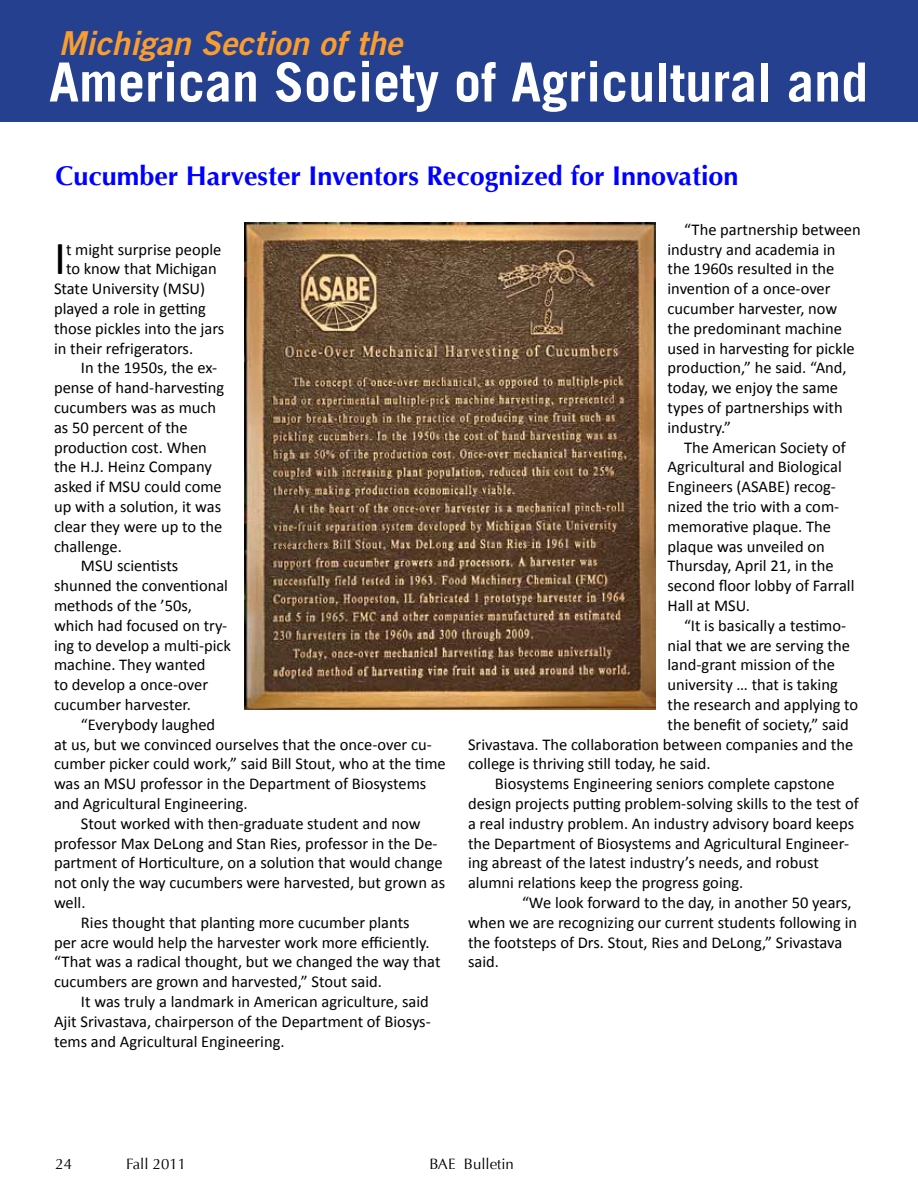
<style>
.page{position:relative;width:918px;height:1188px;background:#fff}
.page>*{position:absolute;margin:0;border:0;box-sizing:border-box;transform-origin:0 0}
.t1{font:700 54px "Trade Gothic";color:#fff}
.t2{font:47.7px "Calibri";color:#000}
.t3{font:italic 33px "Trade Gothic Bold Two";color:#f99d31}
.t4{font:700 27px "Optima";color:#00f}
.t5{font:16.5px/19.8px "Calibri";color:#000}
.t6{font:15px "Optima";color:#000}
</style>
<div class="page">
<div style="left:0;top:0;width:918px;height:122px;background:#25408f"></div>
<img style="left:245px;top:222px;width:410px;height:488px">
<h3 class="t3" style="left:58px;top:23px;width:345px">Michigan Section of the</h3>
<h1 class="t1" style="left:49px;top:49px;width:821px">American Society of Agricultural and</h1>
<h3 class="t4" style="left:55px;top:160px;width:685px">Cucumber Harvester Inventors Recognized for Innovation</h3>
<h2 class="t2" style="left:54px;top:229px;width:14px">I</h2>
<p class="t5" style="left:66px;top:239px;width:157px">t might surprise people</p>
<p class="t5" style="left:66px;top:258px;width:152px">to know that Michigan</p>
<p class="t5" style="left:54px;top:278px;width:153px">State University (MSU)</p>
<p class="t5" style="left:54px;top:298px;width:153px">played a role in getting</p>
<p class="t5" style="left:54px;top:318px;width:172px">those pickles into the jars</p>
<p class="t5" style="left:54px;top:338px;width:141px">in their refrigerators.</p>
<p class="t5" style="left:81px;top:357px;width:138px">In the 1950s, the ex-</p>
<p class="t5" style="left:54px;top:377px;width:172px">pense of hand-harvesting</p>
<p class="t5" style="left:54px;top:397px;width:164px">cucumbers was as much</p>
<p class="t5" style="left:54px;top:417px;width:135px">as 50 percent of the</p>
<p class="t5" style="left:54px;top:437px;width:154px">production cost. When</p>
<p class="t5" style="left:54px;top:456px;width:160px">the H.J. Heinz Company</p>
<p class="t5" style="left:54px;top:476px;width:169px">asked if MSU could come</p>
<p class="t5" style="left:54px;top:496px;width:169px">up with a solution, it was</p>
<p class="t5" style="left:54px;top:516px;width:170px">clear they were up to the</p>
<p class="t5" style="left:54px;top:536px;width:70px">challenge.</p>
<p class="t5" style="left:81px;top:555px;width:99px">MSU scientists</p>
<p class="t5" style="left:54px;top:575px;width:176px">shunned the conventional</p>
<p class="t5" style="left:54px;top:595px;width:140px">methods of the ’50s,</p>
<p class="t5" style="left:54px;top:615px;width:175px">which had focused on try-</p>
<p class="t5" style="left:54px;top:635px;width:178px">ing to develop a multi-pick</p>
<p class="t5" style="left:54px;top:654px;width:153px">machine. They wanted</p>
<p class="t5" style="left:54px;top:674px;width:156px">to develop a once-over</p>
<p class="t5" style="left:54px;top:694px;width:138px">cucumber harvester.</p>
<p class="t5" style="left:81px;top:714px;width:136px">“Everybody laughed</p>
<p class="t5" style="left:54px;top:734px;width:379px">at us, but we convinced ourselves that the once-over cu-</p>
<p class="t5" style="left:54px;top:753px;width:393px">cumber picker could work,” said Bill Stout, who at the time</p>
<p class="t5" style="left:54px;top:773px;width:374px">was an MSU professor in the Department of Biosystems</p>
<p class="t5" style="left:54px;top:793px;width:195px">and Agricultural Engineering.</p>
<p class="t5" style="left:81px;top:813px;width:341px">Stout worked with then-graduate student and now</p>
<p class="t5" style="left:54px;top:833px;width:385px">professor Max DeLong and Stan Ries, professor in the De-</p>
<p class="t5" style="left:54px;top:852px;width:390px">partment of Horticulture, on a solution that would change</p>
<p class="t5" style="left:54px;top:872px;width:393px">not only the way cucumbers were harvested, but grown as</p>
<p class="t5" style="left:54px;top:892px;width:33px">well.</p>
<p class="t5" style="left:81px;top:912px;width:330px">Ries thought that planting more cucumber plants</p>
<p class="t5" style="left:54px;top:932px;width:377px">per acre would help the harvester work more efficiently.</p>
<p class="t5" style="left:54px;top:951px;width:388px">“That was a radical thought, but we changed the way that</p>
<p class="t5" style="left:54px;top:971px;width:330px">cucumbers are grown and harvested,” Stout said.</p>
<p class="t5" style="left:81px;top:991px;width:349px">It was truly a landmark in American agriculture, said</p>
<p class="t5" style="left:54px;top:1011px;width:378px">Ajit Srivastava, chairperson of the Department of Biosys-</p>
<p class="t5" style="left:54px;top:1031px;width:232px">tems and Agricultural Engineering.</p>
<p class="t5" style="left:668px;top:219px;width:195px;text-indent:16px">“The partnership between industry and academia in the 1960s resulted in the invention of a once-over cucumber harvester, now the predominant machine used in harvesting for pickle production,” he said. “And, today, we enjoy the same types of partnerships with industry.”</p>
<p class="t5" style="left:668px;top:437px;width:188px;text-indent:16px">The American Society of<br>Agricultural and Biological<br>Engineers (ASABE) recog&shy;nized the trio with a com&shy;memorative plaque. The plaque was unveiled on<br>Thursday, April 21, in the second floor lobby of Farrall<br>Hall at MSU.</p>
<p class="t5" style="left:684px;top:615px;width:164px">“It is basically a testimo-</p>
<p class="t5" style="left:668px;top:635px;width:184px">nial that we are serving the</p>
<p class="t5" style="left:668px;top:654px;width:169px">land-grant mission of the</p>
<p class="t5" style="left:668px;top:674px;width:172px">university … that is taking</p>
<p class="t5" style="left:668px;top:694px;width:192px">the research and applying to</p>
<p class="t5" style="left:668px;top:714px;width:183px">the benefit of society,” said</p>
<p class="t5" style="left:468px;top:734px;width:387px">Srivastava. The collaboration between companies and the</p>
<p class="t5" style="left:468px;top:753px;width:244px">college is thriving still today, he said.</p>
<p class="t5" style="left:495px;top:773px;width:341px">Biosystems Engineering seniors complete capstone</p>
<p class="t5" style="left:468px;top:793px;width:392px">design projects putting problem-solving skills to the test of</p>
<p class="t5" style="left:468px;top:813px;width:388px">a real industry problem. An industry advisory board keeps</p>
<p class="t5" style="left:468px;top:833px;width:383px">the Department of Biosystems and Agricultural Engineer-</p>
<p class="t5" style="left:468px;top:852px;width:352px">ing abreast of the latest industry’s needs, and robust</p>
<p class="t5" style="left:468px;top:872px;width:277px">alumni relations keep the progress going.</p>
<p class="t5" style="left:522px;top:892px;width:331px">“We look forward to the day, in another 50 years,</p>
<p class="t5" style="left:468px;top:912px;width:391px">when we are recognizing our current students following in</p>
<p class="t5" style="left:468px;top:932px;width:376px">the footsteps of Drs. Stout, Ries and DeLong,” Srivastava</p>
<p class="t5" style="left:468px;top:951px;width:32px">said.</p>
<p class="t6" style="left:55px;top:1155px;width:18px">24</p>
<p class="t6" style="left:126px;top:1155px;width:62px">Fall 2011</p>
<p class="t6" style="left:429px;top:1155px;width:86px">BAE Bulletin</p>
</div>
